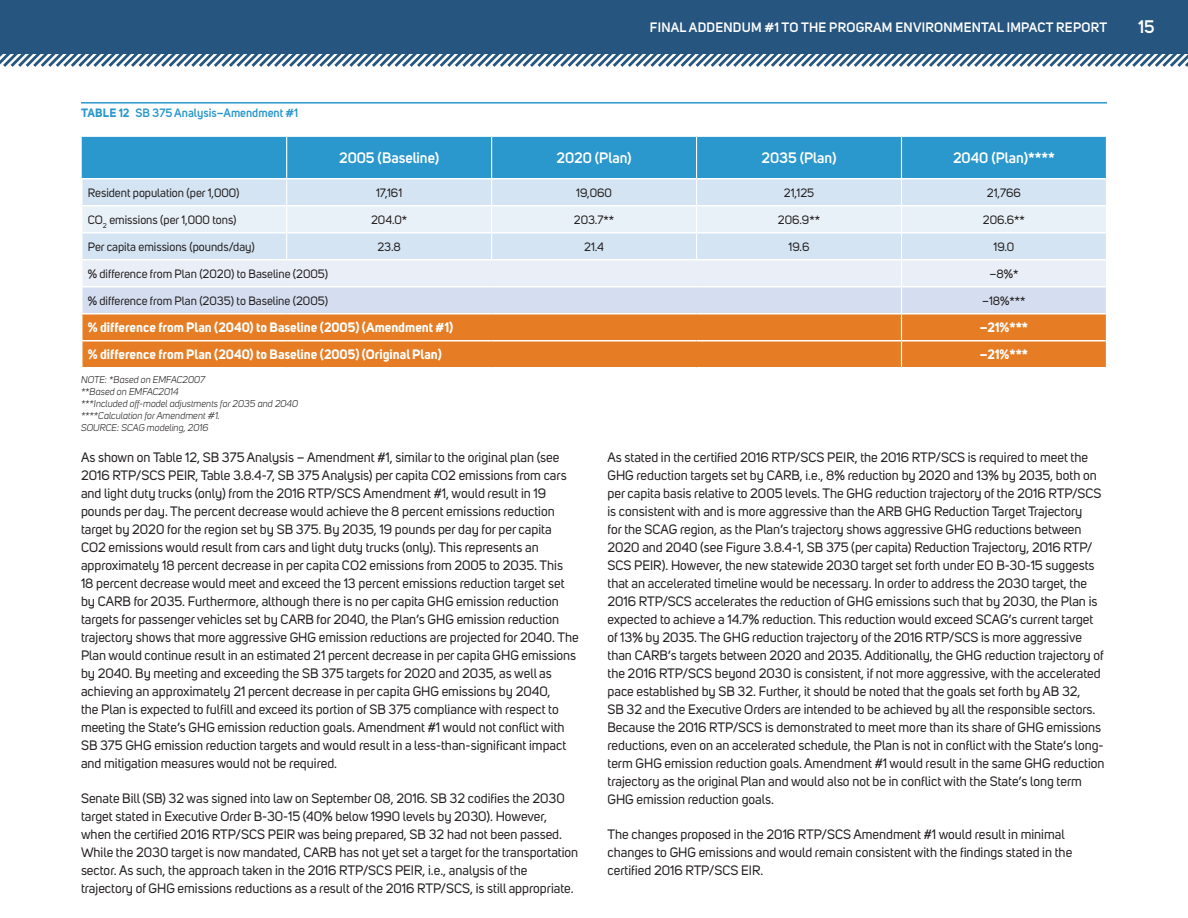
<style>
.page{position:relative;width:1188px;height:918px;background:#fff}
.page>*{position:absolute;margin:0;border:0;box-sizing:border-box;transform-origin:0 0}
.t1{font:600 18px "Uni Sans";color:#fff}
.Table_Column_Heading{font:600 15px "Uni Sans";color:#fff}
.t2{font:13.5px/18px "Uni Sans";color:#231f20}
.Table_Row_Heading{font:700 13.5px "Uni Sans";color:#fff}
.t3{font:600 13.5px "Uni Sans";letter-spacing:.02em;color:#fff}
.Table_BodyText{font:700 13.5px "Uni Sans";color:#fff}
.Table_BodyTextLeft{font:12px "Uni Sans";color:#231f20}
.Table_BodyText-2{font:12px "Uni Sans";color:#231f20}
.t4{font:600 12px "Uni Sans";color:#2b98cd}
.Source{font:italic 9.75px "Uni Sans";color:#231f20}
.s1{font-weight:700}
</style>
<div class="page">
<div style="left:0;top:0;width:1188px;height:54px;background:#26557f"></div>
<svg style="left:0;top:54px;width:1188px;height:13px"></svg>
<div style="left:82px;top:137px;width:1024px;height:41px;background:#2b98cd"></div>
<hr style="left:286px;top:137px;width:1px;height:41px;background:#fff">
<hr style="left:491px;top:137px;width:1px;height:41px;background:#fff">
<hr style="left:696px;top:137px;width:1px;height:41px;background:#fff">
<hr style="left:901px;top:137px;width:1px;height:41px;background:#fff">
<svg style="left:81px;top:179px;width:1026px;height:188px;background:#e0ccbc"></svg>
<hr style="left:81px;top:102px;width:1026px;height:2px;background:#2b98cd">
<p class="t4" style="left:81px;top:104px;width:219px"><span class="s1">Table 12</span> SB 375 Analysis–Amendment #1</p>
<p class="t3" style="left:650px;top:17px;width:459px">FINAL ADDENDUM #1 TO THE PROGRAM ENVIRONMENTAL IMPACT REPORT</p>
<h1 class="t1" style="left:1138px;top:13px;width:18px">15</h1>
<p class="Table_Column_Heading" style="left:339px;top:147px;width:102px">2005 (Baseline)</p>
<p class="Table_Column_Heading" style="left:557px;top:147px;width:77px">2020 (Plan)</p>
<p class="Table_Column_Heading" style="left:762px;top:147px;width:76px">2035 (Plan)</p>
<p class="Table_Column_Heading" style="left:953px;top:147px;width:103px">2040 (Plan)****</p>
<p class="Table_BodyTextLeft" style="left:88px;top:186px;width:153px">Resident population (per 1,000)</p>
<p class="Table_BodyText-2" style="left:376px;top:186px;width:28px">17,161</p>
<p class="Table_BodyText-2" style="left:576px;top:186px;width:37px">19,060</p>
<p class="Table_BodyText-2" style="left:784px;top:186px;width:32px">21,125</p>
<p class="Table_BodyText-2" style="left:987px;top:186px;width:36px">21,766</p>
<p class="Table_BodyTextLeft" style="left:88px;top:213px;width:150px">CO<sub>2</sub> emissions (per 1,000 tons)</p>
<p class="Table_BodyText-2" style="left:371px;top:213px;width:38px">204.0*</p>
<p class="Table_BodyText-2" style="left:574px;top:213px;width:42px">203.7**</p>
<p class="Table_BodyText-2" style="left:778px;top:213px;width:44px">206.9**</p>
<p class="Table_BodyText-2" style="left:983px;top:213px;width:44px">206.6**</p>
<p class="Table_BodyTextLeft" style="left:88px;top:240px;width:168px">Per capita emissions (pounds/day)</p>
<p class="Table_BodyText-2" style="left:377px;top:240px;width:25px">23.8</p>
<p class="Table_BodyText-2" style="left:584px;top:240px;width:21px">21.4</p>
<p class="Table_BodyText-2" style="left:789px;top:240px;width:22px">19.6</p>
<p class="Table_BodyText-2" style="left:994px;top:240px;width:22px">19.0</p>
<p class="Table_BodyTextLeft" style="left:88px;top:267px;width:242px">% difference from Plan (2020) to Baseline (2005)</p>
<p class="Table_BodyText-2" style="left:989px;top:267px;width:31px">–8%*</p>
<p class="Table_BodyTextLeft" style="left:88px;top:294px;width:242px">% difference from Plan (2035) to Baseline (2005)</p>
<p class="Table_BodyText-2" style="left:982px;top:294px;width:45px">–18%***</p>
<p class="Table_Row_Heading" style="left:88px;top:319px;width:367px">% difference from Plan (2040) to Baseline (2005) (Amendment #1)</p>
<p class="Table_BodyText" style="left:980px;top:319px;width:50px">–21%***</p>
<p class="Table_Row_Heading" style="left:88px;top:346px;width:356px">% difference from Plan (2040) to Baseline (2005) (Original Plan)</p>
<p class="Table_BodyText" style="left:980px;top:346px;width:50px">–21%***</p>
<p class="Source" style="left:81px;top:374px;width:126px">NOTE: *Based on EMFAC2007</p>
<p class="Source" style="left:81px;top:386px;width:99px">**Based on EMFAC2014</p>
<p class="Source" style="left:81px;top:398px;width:219px">***Included off-model adjustments for 2035 and 2040</p>
<p class="Source" style="left:81px;top:410px;width:140px">****Calculation for Amendment #1.</p>
<p class="Source" style="left:81px;top:422px;width:129px">SOURCE: SCAG modeling, 2016</p>
<p class="t2" style="left:81px;top:449px;width:499px">As shown on Table 12, SB 375 Analysis – Amendment #1, similar to the original plan (see 2016 RTP/SCS PEIR, Table 3.8.4-7, SB 375 Analysis) per capita CO2 emissions from cars and light duty trucks (only) from the 2016 RTP/SCS Amendment #1, would result in 19 pounds per day. The percent decrease would achieve the 8 percent emissions reduction target by 2020 for the region set by SB 375. By 2035, 19 pounds per day for per capita CO2 emissions would result from cars and light duty trucks (only). This represents an approximately 18 percent decrease in per capita CO2 emissions from 2005 to 2035. This 18 percent decrease would meet and exceed the 13 percent emissions reduction target set by CARB for 2035. Furthermore, although there is no per capita GHG emission reduction targets for passenger vehicles set by CARB for 2040, the Plan’s GHG emission reduction trajectory shows that more aggressive GHG emission reductions are projected for 2040. The Plan would continue result in an estimated 21 percent decrease in per capita GHG emissions by 2040. By meeting and exceeding the SB 375 targets for 2020 and 2035, as well as achieving an approximately 21 percent decrease in per capita GHG emissions by 2040,<br>the Plan is expected to fulfill and exceed its portion of SB 375 compliance with respect to meeting the State’s GHG emission reduction goals. Amendment #1 would not conflict with SB 375 GHG emission reduction targets and would result in a less-than-significant impact and mitigation measures would not be required.</p>
<p class="t2" style="left:81px;top:790px;width:499px">Senate Bill (SB) 32 was signed into law on September 08, 2016. SB 32 codifies the 2030 target stated in Executive Order B-30-15 (40% below 1990 levels by 2030). However, when the certified 2016 RTP/SCS PEIR was being prepared, SB 32 had not been passed.<br>While the 2030 target is now mandated, CARB has not yet set a target for the transportation sector. As such, the approach taken in the 2016 RTP/SCS PEIR, i.e., analysis of the trajectory of GHG emissions reductions as a result of the 2016 RTP/SCS, is still appropriate.</p>
<p class="t2" style="left:608px;top:449px;width:499px">As stated in the certified 2016 RTP/SCS PEIR, the 2016 RTP/SCS is required to meet the GHG reduction targets set by CARB, i.e., 8% reduction by 2020 and 13% by 2035, both on per capita basis relative to 2005 levels. The GHG reduction trajectory of the 2016 RTP/SCS is consistent with and is more aggressive than the ARB GHG Reduction Target Trajectory<br>for the SCAG region, as the Plan’s trajectory shows aggressive GHG reductions between 2020 and 2040 (see Figure 3.8.4-1, SB 375 (per capita) Reduction Trajectory, 2016 RTP/ SCS PEIR). However, the new statewide 2030 target set forth under EO B-30-15 suggests that an accelerated timeline would be necessary. In order to address the 2030 target, the 2016 RTP/SCS accelerates the reduction of GHG emissions such that by 2030, the Plan is expected to achieve a 14.7% reduction. This reduction would exceed SCAG’s current target of 13% by 2035. The GHG reduction trajectory of the 2016 RTP/SCS is more aggressive than CARB’s targets between 2020 and 2035. Additionally, the GHG reduction trajectory of the 2016 RTP/SCS beyond 2030 is consistent, if not more aggressive, with the accelerated pace established by SB 32. Further, it should be noted that the goals set forth by AB 32,<br>SB 32 and the Executive Orders are intended to be achieved by all the responsible sectors.<br>Because the 2016 RTP/SCS is demonstrated to meet more than its share of GHG emissions reductions, even on an accelerated schedule, the Plan is not in conflict with the State’s long&shy;term GHG emission reduction goals. Amendment #1 would result in the same GHG reduction trajectory as the original Plan and would also not be in conflict with the State’s long term GHG emission reduction goals.</p>
<p class="t2" style="left:608px;top:826px;width:466px">The changes proposed in the 2016 RTP/SCS Amendment #1 would result in minimal changes to GHG emissions and would remain consistent with the findings stated in the certified 2016 RTP/SCS EIR.</p>
</div>
